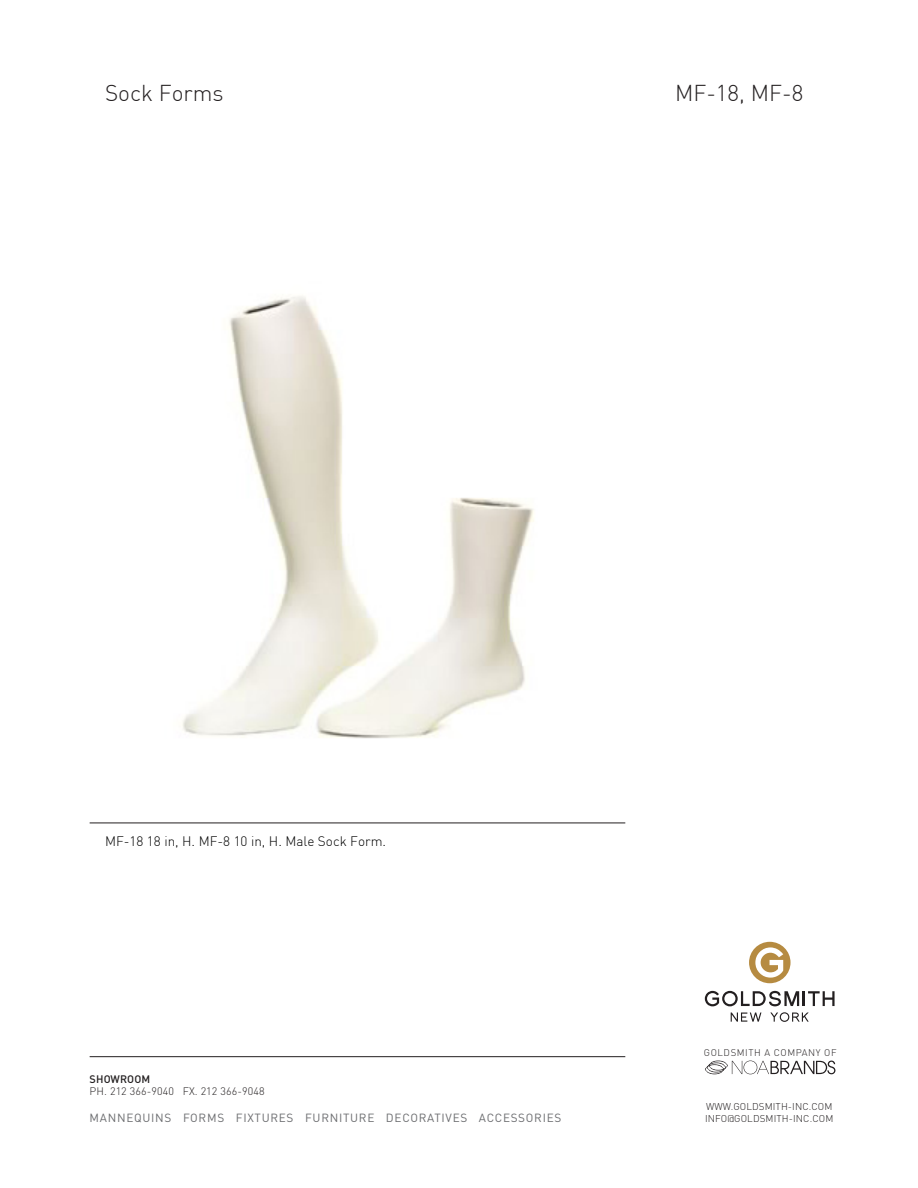
<style>
.page{position:relative;width:918px;height:1188px;background:#fff}
.page>*{position:absolute;margin:0;border:0;box-sizing:border-box;transform-origin:0 0}
.t1{font:300 22.5px "DIN Pro";color:#231f20}
.t2{font:300 13.5px "DIN Pro";color:#000}
.t3{font:11.7px "DIN";letter-spacing:.06em;color:#6c6d70}
.t4{font:300 10.8px "DIN";letter-spacing:.01em;color:#231f20}
.t5{font:500 10.8px "DIN";letter-spacing:.01em;color:#231f20}
.t6{font:300 9.75px "DIN";letter-spacing:.01em;color:#231f20}
.t7{font:300 9.6px "DIN";letter-spacing:.06em;color:#231f20}
</style>
<div class="page">
<hr style="left:90px;top:823px;width:535px;height:1px;background:#231f20">
<hr style="left:90px;top:1056px;width:535px;height:1px;background:#231f20">
<div style="left:749px;top:942px;width:42px;height:41px;background:#b68b41;border-radius:50%"></div>
<svg style="left:705px;top:991px;width:130px;height:15px"></svg>
<svg style="left:731px;top:1013px;width:30px;height:9px"></svg>
<svg style="left:770px;top:1012px;width:39px;height:10px"></svg>
<svg style="left:755px;top:947px;width:28px;height:31px"></svg>
<svg style="left:705px;top:1061px;width:130px;height:13px"></svg>
<img style="left:182px;top:296px;width:352px;height:443px">
<h1 class="t1" style="left:105px;top:83px;width:120px">Sock Forms</h1>
<h1 class="t1" style="left:675px;top:83px;width:130px">MF-18, MF-8</h1>
<p class="t2" style="left:105px;top:836px;width:283px">MF-18 18 in, H. MF-8 10 in, H. Male Sock Form.</p>
<p class="t5" style="left:90px;top:1072px;width:62px">SHOWROOM</p>
<p class="t4" style="left:90px;top:1085px;width:177px">PH. 212 366-9040 FX. 212 366-9048</p>
<p class="t3" style="left:90px;top:1110px;width:473px">MANNEQUINS FORMS FIXTURES FURNITURE DECORATIVES ACCESSORIES</p>
<p class="t7" style="left:704px;top:1047px;width:134px">GOLDSMITH A COMPANY OF</p>
<p class="t6" style="left:706px;top:1100px;width:128px">WWW.GOLDSMITH-INC.COM</p>
<p class="t6" style="left:705px;top:1112px;width:130px">INFO@GOLDSMITH-INC.COM</p>
</div>
